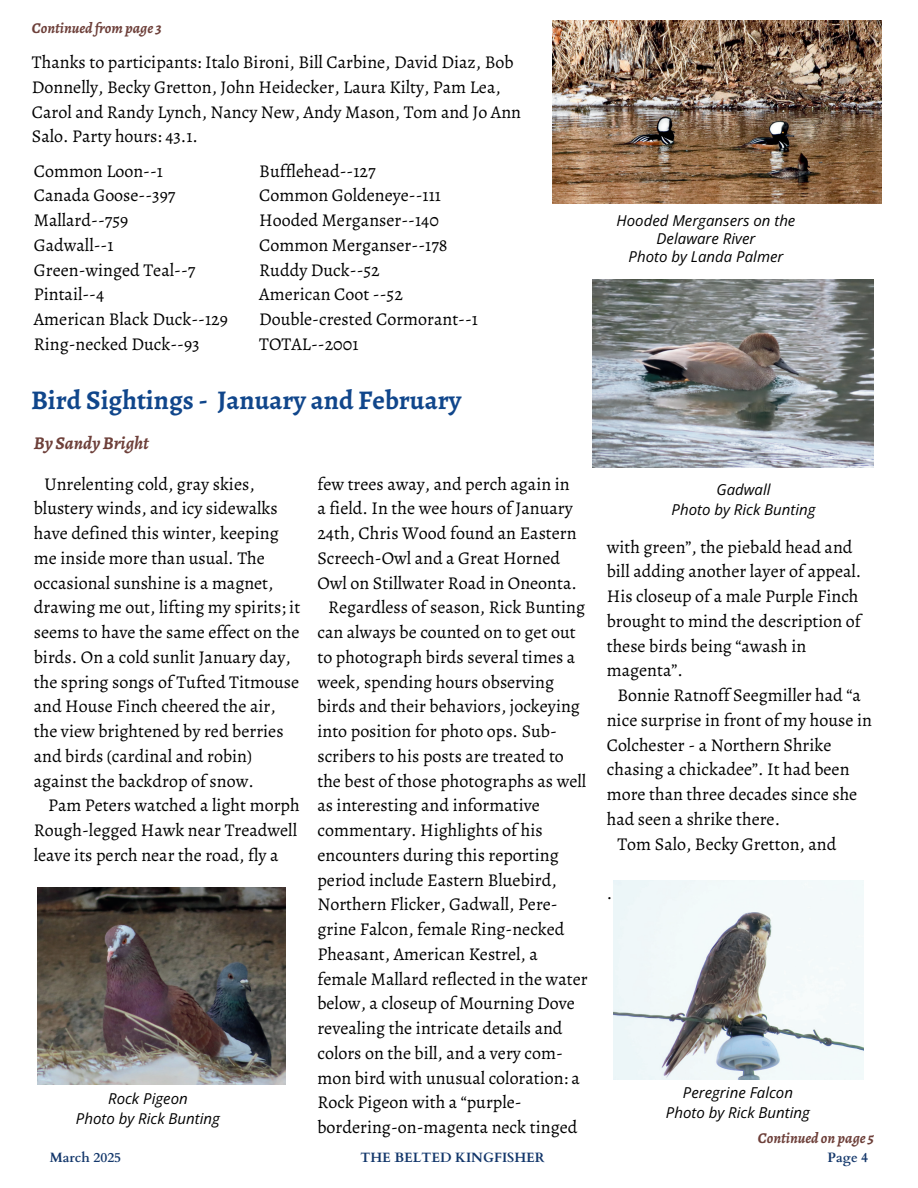
<style>
.page{position:relative;width:918px;height:1188px;background:#fff}
.page>*{position:absolute;margin:0;border:0;box-sizing:border-box;transform-origin:0 0}
.t1{font:700 27px "Alegreya";color:#10468b}
.t2{font:18px/24.8px "Alegreya";color:#000}
.t3{font:italic 700 18px "Alegreya";color:#6d3f39}
.t4{font:italic 15px/20.2px "Open Sans";color:#000;text-align:center}
.t5{font:italic 700 15px "Alegreya";color:#6d3f39}
.t6{font:700 13.5px "Cardo";color:#13376b}
</style>
<div class="page">
<img style="left:553px;top:20px;width:328px;height:184px">
<img style="left:38px;top:887px;width:248px;height:197px">
<img style="left:593px;top:280px;width:281px;height:188px">
<img style="left:613px;top:880px;width:250px;height:199px">
<p class="t5" style="left:32px;top:18px;width:131px">Continued from page 3</p>
<p class="t2" style="left:32px;top:50px;width:491px">Thanks to participants: Italo Bironi, Bill Carbine, David Diaz, Bob Donnelly, Becky Gretton, John Heidecker, Laura Kilty, Pam Lea, Carol and Randy Lynch, Nancy New, Andy Mason, Tom and Jo Ann Salo. Party hours: 43.1.</p>
<p class="t2" style="left:34px;top:158px;width:196px">Common Loon--1<br>Canada Goose--397<br>Mallard--759<br>Gadwall--1<br>Green-winged Teal--7<br>Pintail--4<br>American Black Duck--129<br>Ring-necked Duck--93</p>
<p class="t2" style="left:259px;top:158px;width:220px">Bufflehead--127<br>Common Goldeneye--111<br>Hooded Merganser--140<br>Common Merganser--178<br>Ruddy Duck--52<br>American Coot --52<br>Double-crested Cormorant--1<br>TOTAL--2001</p>
<h1 class="t1" style="left:31px;top:382px;width:432px">Bird Sightings - January and February</h1>
<p class="t3" style="left:34px;top:430px;width:116px">By Sandy Bright</p>
<p class="t4" style="left:617px;top:211px;width:180px;line-height:18px">Hooded Mergansers on the<br>Delaware River<br>Photo by Landa Palmer</p>
<p class="t2" style="left:34px;top:471px;width:268px;text-indent:11px">Unrelenting cold, gray skies, blustery winds, and icy sidewalks have defined this winter, keeping me inside more than usual. The occasional sunshine is a magnet, drawing me out, lifting my spirits; it seems to have the same effect on the birds. On a cold sunlit January day, the spring songs of Tufted Titmouse and House Finch cheered the air, the view brightened by red berries and birds (cardinal and robin) against the backdrop of snow.</p>
<p class="t2" style="left:34px;top:793px;width:267px;text-indent:14px">Pam Peters watched a light morph<br>Rough-legged Hawk near Treadwell leave its perch near the road, fly a</p>
<p class="t2" style="left:317px;top:471px;width:254px">few trees away, and perch again in</p>
<p class="t2" style="left:317px;top:496px;width:257px">a field. In the wee hours of January</p>
<p class="t2" style="left:317px;top:521px;width:261px">24th, Chris Wood found an Eastern</p>
<p class="t2" style="left:317px;top:545px;width:244px">Screech-Owl and a Great Horned</p>
<p class="t2" style="left:317px;top:570px;width:261px">Owl on Stillwater Road in Oneonta.</p>
<p class="t2" style="left:328px;top:595px;width:259px">Regardless of season, Rick Bunting</p>
<p class="t2" style="left:317px;top:620px;width:260px">can always be counted on to get out</p>
<p class="t2" style="left:317px;top:644px;width:259px">to photograph birds several times a</p>
<p class="t2" style="left:317px;top:669px;width:238px">week, spending hours observing</p>
<p class="t2" style="left:317px;top:694px;width:264px">birds and their behaviors, jockeying</p>
<p class="t2" style="left:317px;top:719px;width:241px">into position for photo ops. Sub-</p>
<p class="t2" style="left:317px;top:743px;width:248px">scribers to his posts are treated to</p>
<p class="t2" style="left:317px;top:768px;width:270px">the best of those photographs as well</p>
<p class="t2" style="left:317px;top:793px;width:224px">as interesting and informative</p>
<p class="t2" style="left:317px;top:818px;width:227px">commentary. Highlights of his</p>
<p class="t2" style="left:317px;top:842px;width:243px">encounters during this reporting</p>
<p class="t2" style="left:317px;top:867px;width:241px">period include Eastern Bluebird,</p>
<p class="t2" style="left:317px;top:892px;width:242px">Northern Flicker, Gadwall, Pere-</p>
<p class="t2" style="left:317px;top:917px;width:249px">grine Falcon, female Ring-necked</p>
<p class="t2" style="left:317px;top:941px;width:222px">Pheasant, American Kestrel, a</p>
<p class="t2" style="left:317px;top:966px;width:272px">female Mallard reflected in the water</p>
<p class="t2" style="left:317px;top:991px;width:259px">below, a closeup of Mourning Dove</p>
<p class="t2" style="left:317px;top:1016px;width:247px">revealing the intricate details and</p>
<p class="t2" style="left:317px;top:1040px;width:247px">colors on the bill, and a very com-</p>
<p class="t2" style="left:317px;top:1065px;width:264px">mon bird with unusual coloration: a</p>
<p class="t2" style="left:317px;top:1090px;width:206px">Rock Pigeon with a “purple-</p>
<p class="t2" style="left:317px;top:1115px;width:261px">bordering-on-magenta neck tinged</p>
<p class="t4" style="left:672px;top:479px;width:146px">Gadwall<br>Photo by Rick Bunting</p>
<p class="t2" style="left:607px;top:534px;width:247px">with green”, the piebald head and</p>
<p class="t2" style="left:607px;top:559px;width:256px">bill adding another layer of appeal.</p>
<p class="t2" style="left:607px;top:584px;width:253px">His closeup of a male Purple Finch</p>
<p class="t2" style="left:607px;top:608px;width:256px">brought to mind the description of</p>
<p class="t2" style="left:607px;top:633px;width:201px">these birds being “awash in</p>
<p class="t2" style="left:607px;top:658px;width:78px">magenta”.</p>
<p class="t2" style="left:617px;top:683px;width:245px">Bonnie Ratnoff Seegmiller had “a</p>
<p class="t2" style="left:607px;top:707px;width:267px">nice surprise in front of my house in</p>
<p class="t2" style="left:607px;top:732px;width:226px">Colchester - a Northern Shrike</p>
<p class="t2" style="left:607px;top:757px;width:244px">chasing a chickadee”. It had been</p>
<p class="t2" style="left:607px;top:782px;width:252px">more than three decades since she</p>
<p class="t2" style="left:607px;top:806px;width:175px">had seen a shrike there.</p>
<p class="t2" style="left:617px;top:831px;width:220px">Tom Salo, Becky Gretton, and</p>
<p class="t2" style="left:607px;top:881px;width:7px">.</p>
<p class="t4" style="left:76px;top:1088px;width:146px">Rock Pigeon<br>Photo by Rick Bunting</p>
<p class="t4" style="left:666px;top:1082px;width:146px">Peregrine Falcon<br>Photo by Rick Bunting</p>
<p class="t5" style="left:758px;top:1127px;width:118px">Continued on page 5</p>
<p class="t6" style="left:50px;top:1147px;width:73px">March 2025</p>
<p class="t6" style="left:360px;top:1147px;width:186px">THE BELTED KINGFISHER</p>
<p class="t6" style="left:828px;top:1147px;width:42px">Page 4</p>
</div>
